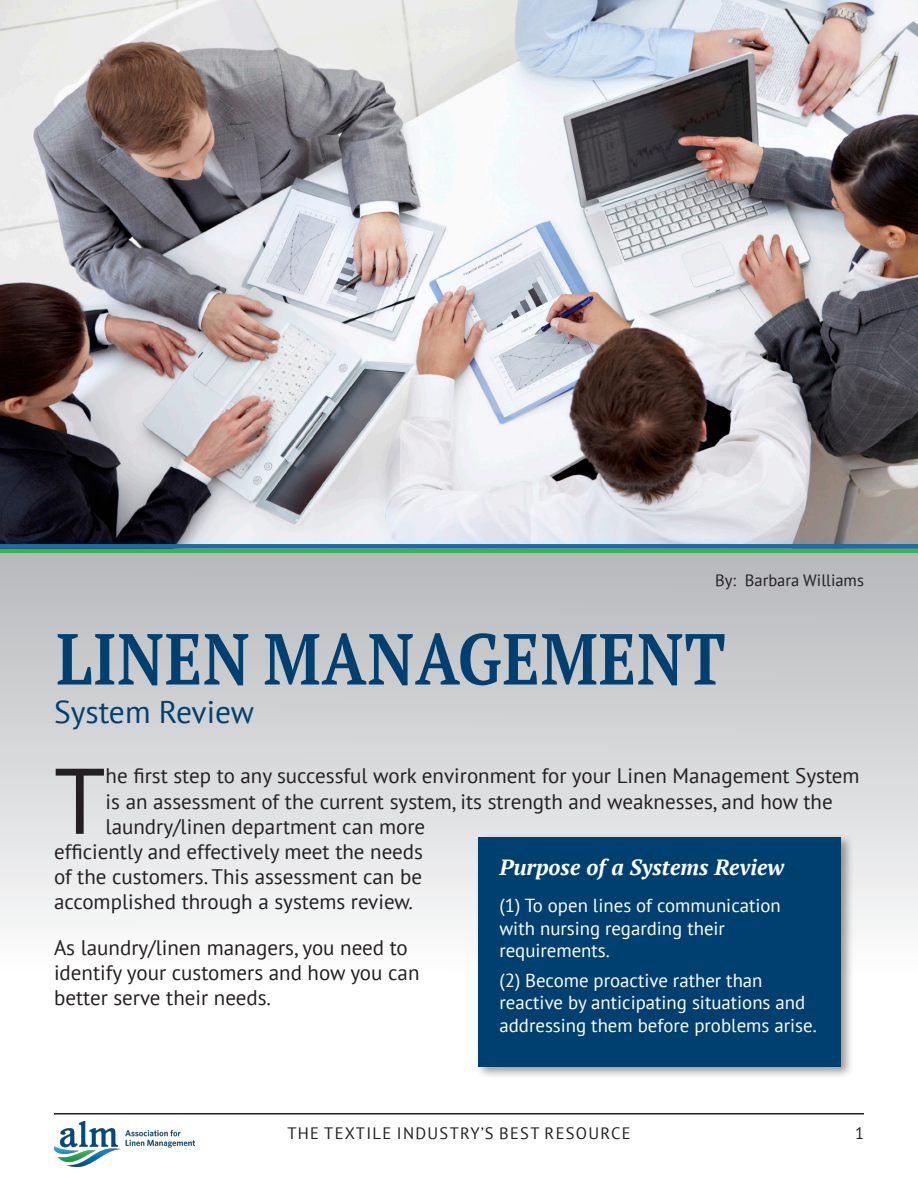
<style>
.page{position:relative;width:918px;height:1188px;background:#fff}
.page>*{position:absolute;margin:0;border:0;box-sizing:border-box;transform-origin:0 0}
.First_Page_Text{font:93px "PT Sans";color:#231f20}
.Article_Title{font:700 72px "PT Serif";letter-spacing:.02em;color:#004071;scale:.85 1}
.Article_Subtitle{font:31.5px "PT Sans";color:#004071}
.Subheading{font:italic 700 21.9px "PT Serif";color:#fff}
.First_Page_Text-2{font:21px/25.2px "PT Sans";color:#231f20}
.t1{font:18.75px/22.5px "PT Sans";color:#fff}
.t2{font:16.5px "PT Sans";letter-spacing:.08em;color:#231f20}
.t3{font:16.5px "PT Sans";color:#231f20}
</style>
<div class="page">
<img style="left:54px;top:1122px;width:140px;height:44px">
<hr style="left:54px;top:1113px;width:810px;height:1px;background:#231f20">
<svg style="left:0;top:553px;width:918px;height:371px;background:#d2d3d5"></svg>
<img style="left:0;top:0;width:918px;height:544px">
<hr style="left:0;top:549px;width:918px;height:4px;background:#39b54a">
<div style="left:0;top:544px;width:918px;height:5px;background:#196bac"></div>
<div style="left:475px;top:834px;width:379px;height:245px;background:#231f20;opacity:.45"></div>
<div style="left:478px;top:837px;width:363px;height:229px;background:#004071"></div>
<p class="t3" style="left:715px;top:569px;width:150px">By: Barbara Williams</p>
<p class="Article_Title" style="left:56px;top:611px;width:789px">LINEN MANAGEMENT</p>
<p class="Article_Subtitle" style="left:54px;top:691px;width:201px">System Review</p>
<p class="First_Page_Text" style="left:54px;top:741px;width:53px">T</p>
<p class="First_Page_Text-2" style="left:106px;top:763px;width:756px">he first step to any successful work environment for your Linen Management System</p>
<p class="First_Page_Text-2" style="left:106px;top:788px;width:729px">is an assessment of the current system, its strength and weaknesses, and how the</p>
<p class="First_Page_Text-2" style="left:106px;top:813px;width:321px">laundry/linen department can more</p>
<p class="First_Page_Text-2" style="left:54px;top:839px;width:370px">efficiently and effectively meet the needs</p>
<p class="First_Page_Text-2" style="left:54px;top:864px;width:370px">of the customers. This assessment can be</p>
<p class="First_Page_Text-2" style="left:54px;top:889px;width:361px">accomplished through a systems review.</p>
<p class="First_Page_Text-2" style="left:54px;top:934px;width:367px">As laundry/linen managers, you need to identify your customers and how you can better serve their needs.</p>
<p class="Subheading" style="left:500px;top:853px;width:286px">Purpose of a Systems Review</p>
<p class="t1" style="left:500px;top:894px;width:283px">(1) To open lines of communication with nursing regarding their requirements.</p>
<p class="t1" style="left:500px;top:968px;width:319px">(2) Become proactive rather than reactive by anticipating situations and addressing them before problems arise.</p>
<p class="t2" style="left:287px;top:1123px;width:345px">THE TEXTILE INDUSTRY’S BEST RESOURCE</p>
<p class="t2" style="left:855px;top:1123px;width:10px">1</p>
</div>
